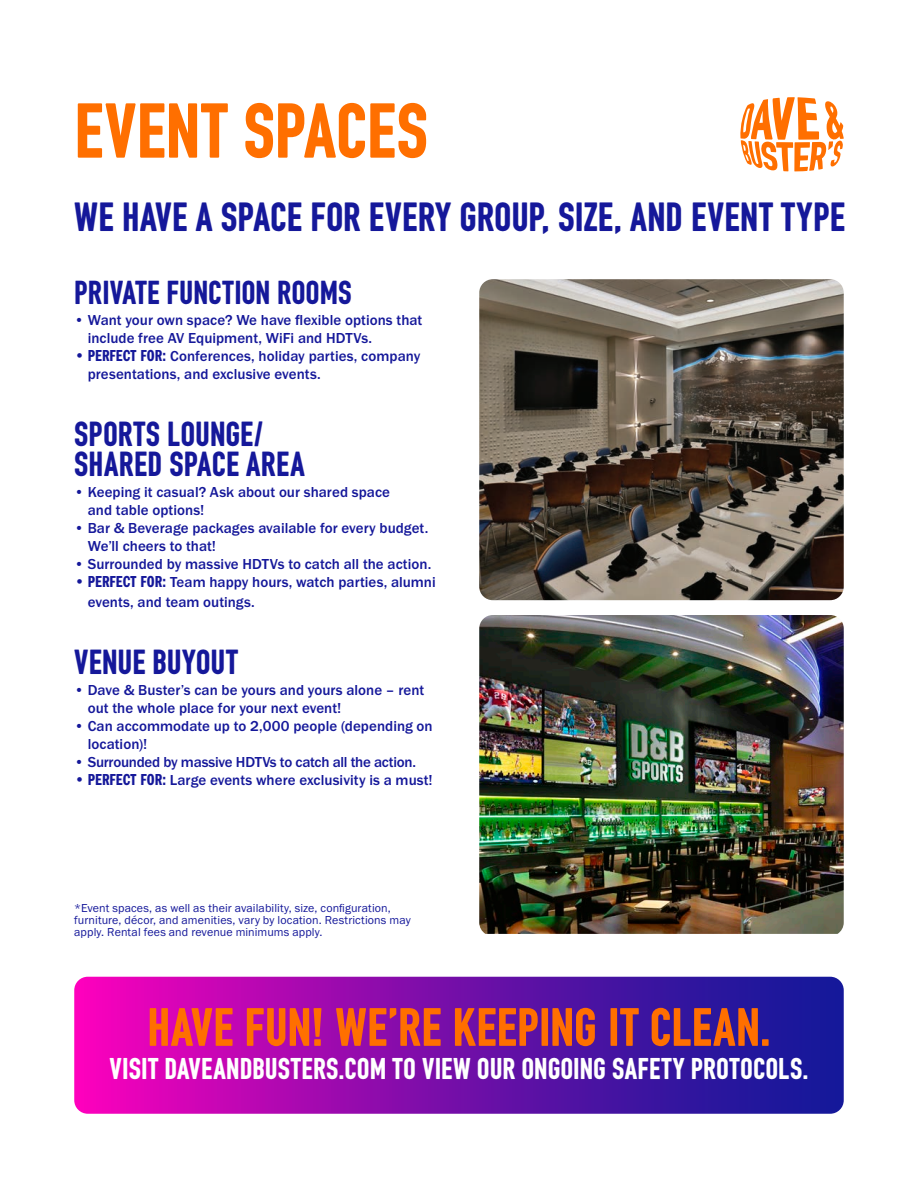
<style>
.page{position:relative;width:918px;height:1188px;background:#fff}
.page>*{position:absolute;margin:0;border:0;box-sizing:border-box;transform-origin:0 0}
.t1{font:73.5px "DIN Buster";color:#ff6f00}
.t2{font:51px "DIN Buster";color:#ff6f00}
.t3{font:38.7px "DIN Buster";letter-spacing:.005em;color:#15189a}
.t4{font:33px/30px "DIN Buster";letter-spacing:.005em;color:#15189a}
.t5{font:31.5px "DIN Buster";color:#15189a}
.t6{font:28.5px "DIN Buster";color:#fff}
.t7{font:500 15px/18px "Franklin Gothic URW";letter-spacing:.005em;color:#15189a}
.t8{font:500 15px "Franklin Gothic URW";letter-spacing:-.015em;color:#15189a}
.t9{font:12px/12px "Franklin Gothic URW Boo";letter-spacing:.01em;color:#15189a}
.s1{font-family:"Franklin Gothic URW Com Dem";font-weight:400;font-size:16.5px}
</style>
<div class="page">
<img style="left:479px;top:279px;width:365px;height:321px">
<img style="left:479px;top:615px;width:365px;height:319px">
<svg style="left:740px;top:97px;width:104px;height:75px"></svg>
<svg style="left:74px;top:977px;width:770px;height:137px;background:#7a0ea9"></svg>
<p class="t1" style="left:74px;top:87px;width:355px">EVENT SPACES</p>
<p class="t3" style="left:74px;top:194px;width:772px">WE HAVE A SPACE FOR EVERY GROUP, SIZE, AND EVENT TYPE</p>
<p class="t5" style="left:74px;top:273px;width:279px">PRIVATE FUNCTION ROOMS</p>
<p class="t7" style="left:88px;top:310px;width:336px;text-indent:-14px">• Want your own space? We have flexible options that include free AV Equipment, WiFi and HDTVs.</p>
<p class="t7" style="left:88px;top:346px;width:334px;text-indent:-13px"><span class="s1">•PERFECT FOR:</span> Conferences, holiday parties, company presentations, and exclusive events.</p>
<p class="t4" style="left:74px;top:419px;width:232px">SPORTS LOUNGE/<br>SHARED SPACE AREA</p>
<p class="t7" style="left:88px;top:483px;width:304px;text-indent:-14px">• Keeping it casual? Ask about our shared space and table options!</p>
<p class="t7" style="left:88px;top:519px;width:342px;text-indent:-14px">• Bar &amp; Beverage packages available for every budget.<br>We’ll cheers to that!</p>
<p class="t7" style="left:74px;top:555px;width:359px">• Surrounded by massive HDTVs to catch all the action.</p>
<p class="t7" style="left:88px;top:572px;width:350px;line-height:19.5px;text-indent:-13px"><span class="s1">•PERFECT FOR:</span> Team happy hours, watch parties, alumni events, and team outings.</p>
<p class="t4" style="left:74px;top:647px;width:165px">VENUE BUYOUT</p>
<p class="t7" style="left:88px;top:681px;width:338px;text-indent:-14px">• Dave &amp; Buster’s can be yours and yours alone – rent out the whole place for your next event!</p>
<p class="t7" style="left:88px;top:717px;width:346px;text-indent:-14px">• Can accommodate up to 2,000 people (depending on location)!</p>
<p class="t8" style="left:74px;top:753px;width:343px">• Surrounded by massive HDTVs to catch all the action.</p>
<p class="t7" style="left:74px;top:771px;width:360px"><span class="s1">•PERFECT FOR:</span> Large events where exclusivity is a must!</p>
<p class="t9" style="left:74px;top:901px;width:338px">*Event spaces, as well as their availability, size, configuration, furniture, décor, and amenities, vary by location. Restrictions may apply. Rental fees and revenue minimums apply.</p>
<p class="t2" style="left:147px;top:997px;width:625px">HAVE FUN! WE’RE KEEPING IT CLEAN.</p>
<p class="t6" style="left:110px;top:1051px;width:700px">VISIT DAVEANDBUSTERS.COM TO VIEW OUR ONGOING SAFETY PROTOCOLS.</p>
</div>
